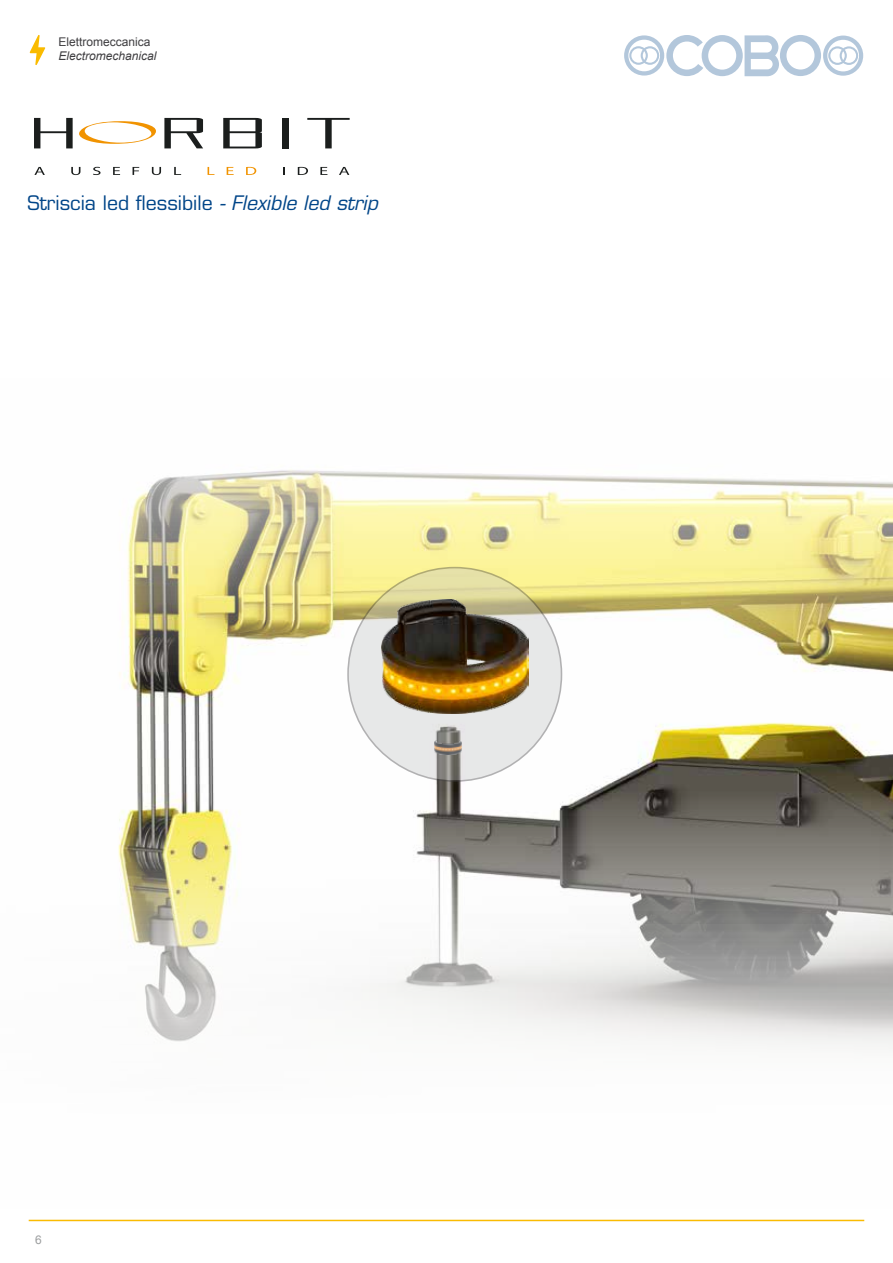
<style>
.page{position:relative;width:893px;height:1263px;background:#fff}
.page>*{position:absolute;margin:0;border:0;box-sizing:border-box;transform-origin:0 0}
.t1{font:19.5px "Eurostile LT Std";color:#004588}
.t2{font:italic 12px "Arial";color:#3e3d40}
.t3{font:12px "Arial";color:#3e3d40}
.t4{font:12px "Arial";color:#9c9e9f}
.s1{font-style:italic}
</style>
<div class="page">
<svg style="left:624px;top:35px;width:239px;height:41px"></svg>
<svg style="left:30px;top:35px;width:15px;height:30px"></svg>
<img style="left:118px;top:470px;width:775px;height:579px">
<svg style="left:348px;top:568px;width:213px;height:213px;background:#dddcd0"></svg>
<img style="left:381px;top:599px;width:147px;height:114px">
<svg style="left:34px;top:118px;width:39px;height:30px"></svg>
<svg style="left:79px;top:121px;width:77px;height:23px"></svg>
<svg style="left:164px;top:118px;width:39px;height:30px"></svg>
<svg style="left:223px;top:118px;width:39px;height:30px"></svg>
<div style="left:282px;top:118px;width:6px;height:30px;background:#1b1e1d"></div>
<svg style="left:307px;top:118px;width:43px;height:30px"></svg>
<svg style="left:34px;top:167px;width:11px;height:8px"></svg>
<svg style="left:71px;top:167px;width:9px;height:8px"></svg>
<svg style="left:93px;top:167px;width:8px;height:8px"></svg>
<svg style="left:113px;top:167px;width:7px;height:8px"></svg>
<svg style="left:133px;top:167px;width:6px;height:8px"></svg>
<svg style="left:152px;top:167px;width:9px;height:8px"></svg>
<svg style="left:174px;top:167px;width:7px;height:8px"></svg>
<svg style="left:208px;top:167px;width:6px;height:8px"></svg>
<svg style="left:227px;top:167px;width:7px;height:8px"></svg>
<svg style="left:246px;top:167px;width:10px;height:8px"></svg>
<svg style="left:283px;top:167px;width:2px;height:8px"></svg>
<svg style="left:298px;top:167px;width:10px;height:8px"></svg>
<svg style="left:320px;top:167px;width:7px;height:8px"></svg>
<svg style="left:339px;top:167px;width:10px;height:8px"></svg>
<p class="t3" style="left:58px;top:34px;width:94px">Elettromeccanica</p>
<p class="t2" style="left:58px;top:48px;width:100px">Electromechanical</p>
<p class="t1" style="left:27px;top:191px;width:352px">Striscia led flessibile <span class="s1">- Flexible led strip</span></p>
<p class="t4" style="left:35px;top:1232px;width:8px">6</p>
</div>
